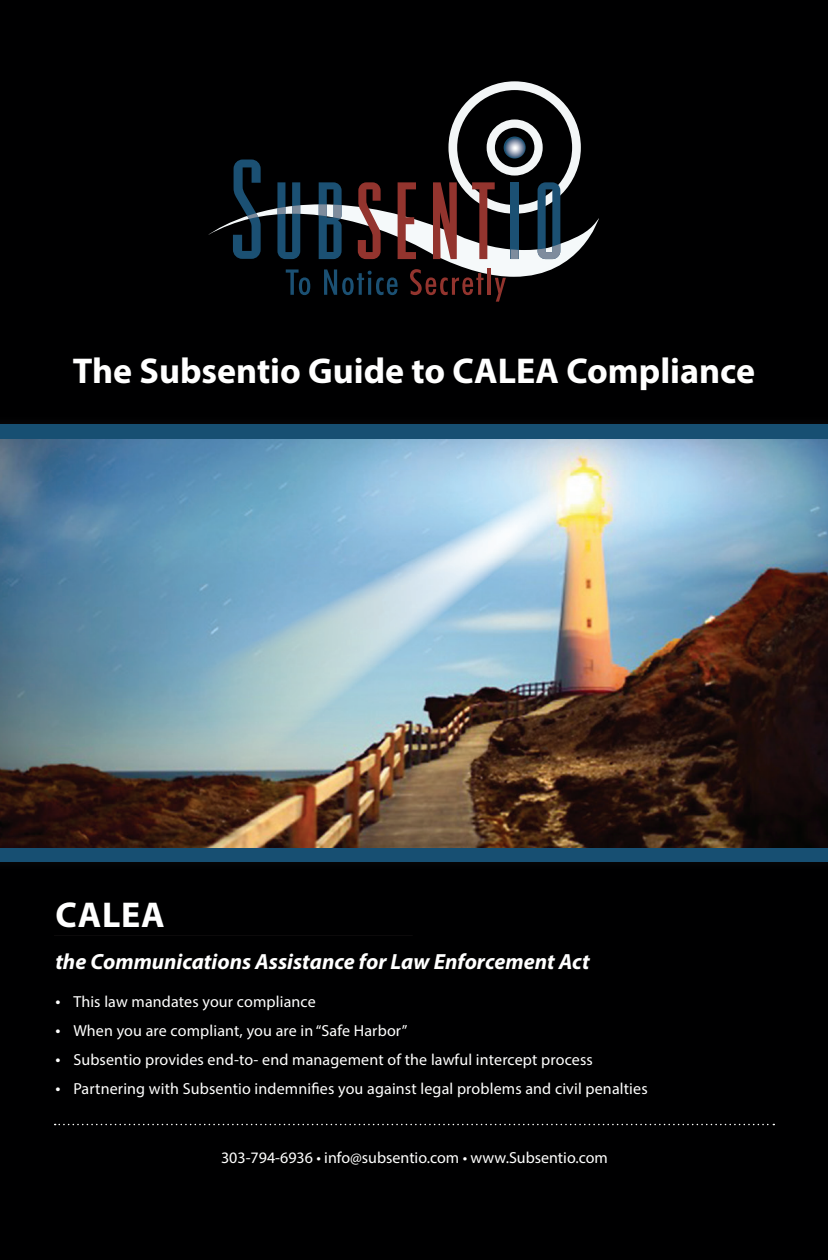
<style>
.page{position:relative;width:828px;height:1260px;background:#000001}
.page>*{position:absolute;margin:0;border:0;box-sizing:border-box;transform-origin:0 0}
.t1{font:700 36px "Myriad Pro";color:#fff}
.t2{font:italic 700 22px "Myriad Pro";color:#fff}
.t3{font:16px "Myriad Pro";letter-spacing:.01em;color:#fff}
.s1{font-size:18px}
</style>
<div class="page">
<div style="left:0;top:424px;width:828px;height:437px;background:#174f72"></div>
<div style="left:448px;top:81px;width:133px;height:133px;border:9px solid #f3f6f7;border-radius:50%"></div>
<div style="left:487px;top:120px;width:56px;height:56px;border:8px solid #f3f6f7;border-radius:50%"></div>
<svg style="left:504px;top:137px;width:22px;height:22px"></svg>
<svg style="left:208px;top:160px;width:391px;height:142px"></svg>
<hr style="left:54px;top:935px;width:359px;height:1px;background:#231f20">
<img style="left:0;top:439px;width:828px;height:408px">
<svg style="left:55px;top:1124px;width:719px;height:1px"></svg>
<h1 class="t1" style="left:73px;top:348px;width:684px">The Subsentio Guide to CALEA Compliance</h1>
<h1 class="t1" style="left:55px;top:892px;width:111px">CALEA</h1>
<h2 class="t2" style="left:55px;top:947px;width:536px">the Communications Assistance for Law Enforcement Act</h2>
<p class="t3" style="left:55px;top:991px;width:262px"><span class="s1">•</span> This law mandates your compliance</p>
<p class="t3" style="left:55px;top:1020px;width:354px"><span class="s1">•</span> When you are compliant, you are in “Safe Harbor”</p>
<p class="t3" style="left:55px;top:1049px;width:539px"><span class="s1">•</span> Subsentio provides end-to- end management of the lawful intercept process</p>
<p class="t3" style="left:55px;top:1078px;width:594px"><span class="s1">•</span> Partnering with Subsentio indemnifies you against legal problems and civil penalties</p>
<p class="t3" style="left:221px;top:1148px;width:388px">303-794-6936 • info@subsentio.com • www.Subsentio.com</p>
</div>
